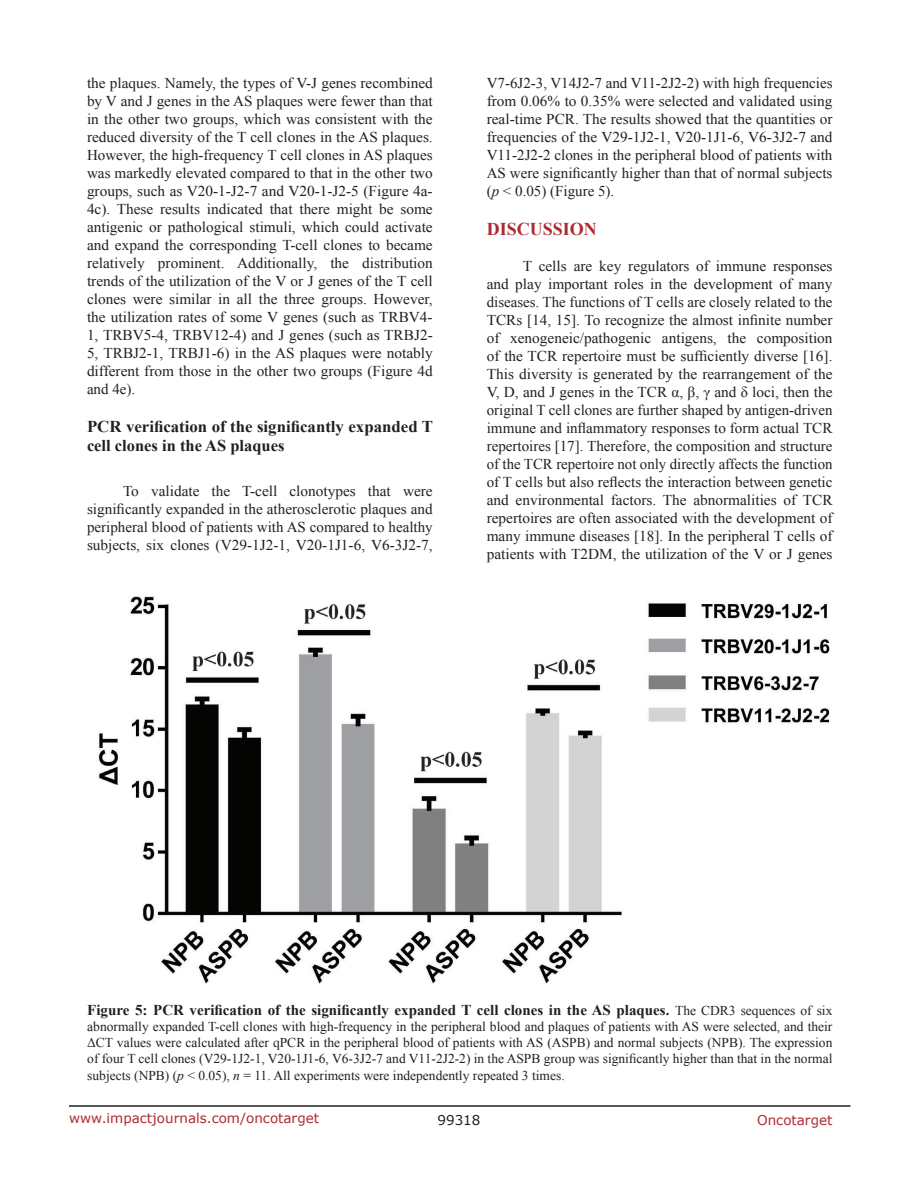
<style>
.page{position:relative;width:918px;height:1188px;background:#fff}
.page>*{position:absolute;margin:0;border:0;box-sizing:border-box;transform-origin:0 0}
.Heading{font:700 18px "Times New Roman";color:#ac2b31}
.SubHeading{font:700 16.5px/19.8px "Times New Roman";color:#221f22}
.BodyText{font:15px/18px "Times New Roman";color:#221f22;text-align:justify}
.FigureText{font:700 15px "Times New Roman";color:#221f22}
.FigureText-2{font:13.5px/16.2px "Times New Roman";color:#221f22;text-align:justify}
.t1{font:13.5px "Verdana";color:#ac2b31}
.t2{font:13.5px "Verdana";color:#221f22}
.s1{font-style:italic}
.s2{font-weight:400;font-size:13.5px}
</style>
<div class="page">
<hr style="left:69px;top:1105px;width:781px;height:2px;background:#231f20">
<img style="left:98px;top:596px;width:732px;height:388px">
<p class="BodyText" style="left:87px;top:74px;width:347px">the plaques. Namely, the types of V-J genes recombined by V and J genes in the AS plaques were fewer than that in the other two groups, which was consistent with the reduced diversity of the T cell clones in the AS plaques.<br>However, the high-frequency T cell clones in AS plaques was markedly elevated compared to that in the other two groups, such as V20-1-J2-7 and V20-1-J2-5 (Figure 4a-4c). These results indicated that there might be some antigenic or pathological stimuli, which could activate and expand the corresponding T-cell clones to became relatively prominent. Additionally, the distribution trends of the utilization of the V or J genes of the T cell clones were similar in all the three groups. However, the utilization rates of some V genes (such as TRBV4- 1, TRBV5-4, TRBV12-4) and J genes (such as TRBJ2- 5, TRBJ2-1, TRBJ1-6) in the AS plaques were notably different from those in the other two groups (Figure 4d and 4e).</p>
<p class="SubHeading" style="left:87px;top:416px;width:348px">PCR verification of the significantly expanded T cell clones in the AS plaques</p>
<p class="BodyText" style="left:87px;top:482px;width:347px;text-indent:36px">To validate the T-cell clonotypes that were significantly expanded in the atherosclerotic plaques and peripheral blood of patients with AS compared to healthy subjects, six clones (V29-1J2-1, V20-1J1-6, V6-3J2-7,</p>
<p class="BodyText" style="left:487px;top:74px;width:347px">V7-6J2-3, V14J2-7 and V11-2J2-2) with high frequencies from 0.06% to 0.35% were selected and validated using real-time PCR. The results showed that the quantities or frequencies of the V29-1J2-1, V20-1J1-6, V6-3J2-7 and V11-2J2-2 clones in the peripheral blood of patients with AS were significantly higher than that of normal subjects (<span class="s1">p</span> &lt; 0.05) (Figure 5).</p>
<p class="Heading" style="left:487px;top:217px;width:112px">DISCUSSION</p>
<p class="BodyText" style="left:487px;top:257px;width:347px;text-indent:36px">T cells are key regulators of immune responses and play important roles in the development of many diseases. The functions of T cells are closely related to the TCRs [14, 15]. To recognize the almost infinite number of xenogeneic/pathogenic antigens, the composition of the TCR repertoire must be sufficiently diverse [16].<br>This diversity is generated by the rearrangement of the V, D, and J genes in the TCR α, β, γ and δ loci, then the original T cell clones are further shaped by antigen-driven immune and inflammatory responses to form actual TCR repertoires [17]. Therefore, the composition and structure of the TCR repertoire not only directly affects the function of T cells but also reflects the interaction between genetic and environmental factors. The abnormalities of TCR repertoires are often associated with the development of many immune diseases [18]. In the peripheral T cells of patients with T2DM, the utilization of the V or J genes</p>
<p class="FigureText" style="left:87px;top:999px;width:747px">Figure 5: PCR verification of the significantly expanded T cell clones in the AS plaques. <span class="s2">The CDR3 sequences of six</span></p>
<p class="FigureText-2" style="left:87px;top:1018px;width:747px">abnormally expanded T-cell clones with high-frequency in the peripheral blood and plaques of patients with AS were selected, and their ΔCT values were calculated after qPCR in the peripheral blood of patients with AS (ASPB) and normal subjects (NPB). The expression of four T cell clones (V29-1J2-1, V20-1J1-6, V6-3J2-7 and V11-2J2-2) in the ASPB group was significantly higher than that in the normal subjects (NPB) (<span class="s1">p</span> &lt; 0.05), <span class="s1">n</span> = 11. All experiments were independently repeated 3 times.</p>
<p class="t1" style="left:69px;top:1109px;width:252px">www.impactjournals.com/oncotarget</p>
<p class="t2" style="left:438px;top:1111px;width:44px">99318</p>
<p class="t1" style="left:757px;top:1111px;width:77px">Oncotarget</p>
</div>
